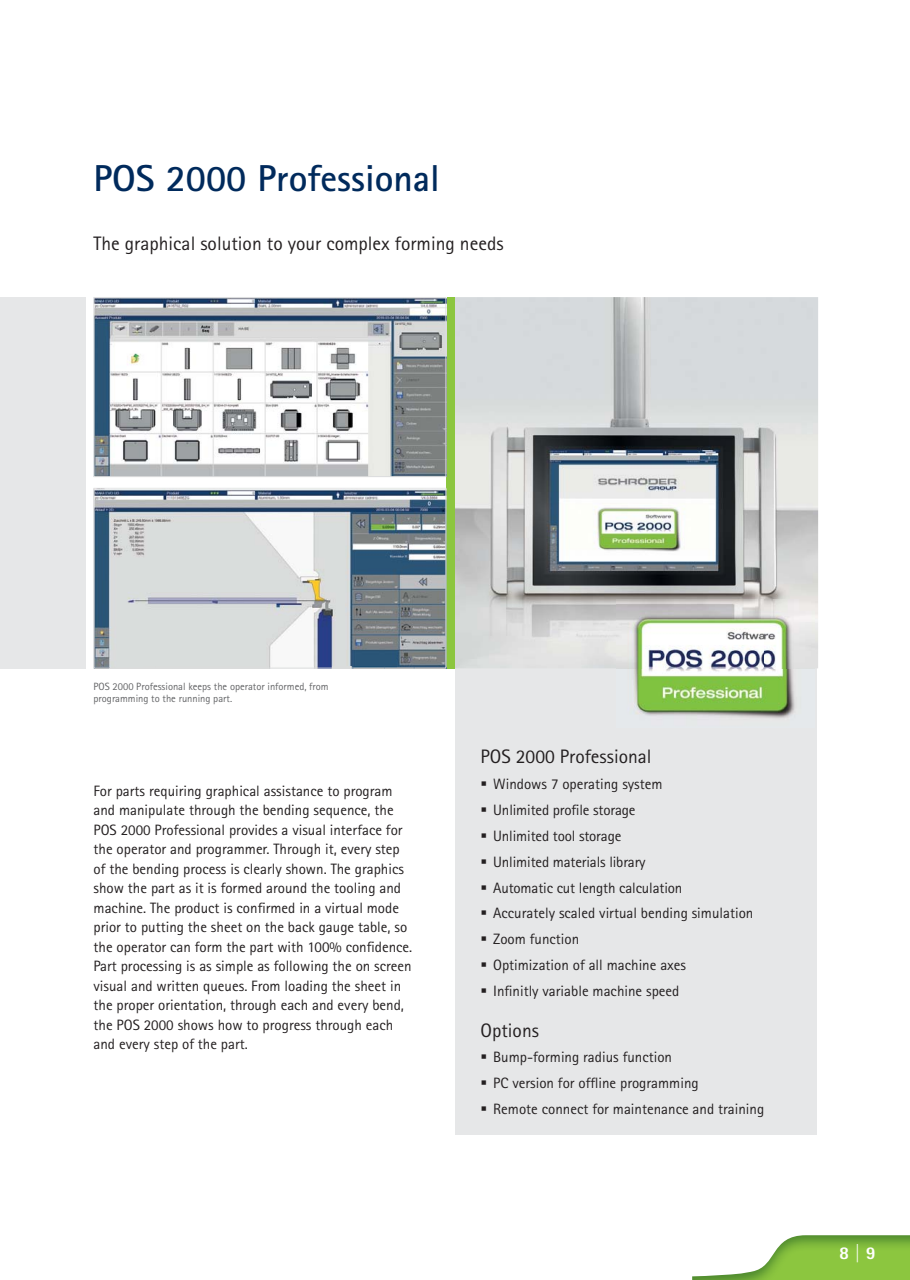
<style>
.page{position:relative;width:910px;height:1280px;background:#fff}
.page>*{position:absolute;margin:0;border:0;box-sizing:border-box;transform-origin:0 0}
.t1{font:700 37.5px "Agfa Rotis Sans Serif";color:#002a5c}
.t2{font:19.5px "Agfa Rotis Sans Serif";color:#231f20}
.t3{font:800 18px "Agfa Rotis Sans Serif";color:#fff}
.t4{font:15px/19.5px "Agfa Rotis Sans Serif";color:#231f20}
.t5{font:10.5px/12.6px "Agfa Rotis Sans Serif";color:#636466}
</style>
<div class="page">
<img style="left:692px;top:1235px;width:218px;height:45px">
<div style="left:455px;top:316px;width:361px;height:818px;background:#e6e7e8"></div>
<div style="left:0;top:297px;width:85px;height:371px;background:#e6e7e8"></div>
<div style="left:446px;top:297px;width:9px;height:371px;background:#8cc63f"></div>
<img style="left:455px;top:297px;width:363px;height:371px">
<img style="left:94px;top:491px;width:352px;height:178px">
<img style="left:96px;top:491px;width:48px;height:175px">
<img style="left:396px;top:491px;width:48px;height:175px">
<div style="left:94px;top:489px;width:352px;height:179px;border:1px solid #dcddde"></div>
<img style="left:96px;top:299px;width:348px;height:176px">
<div style="left:94px;top:297px;width:352px;height:180px;border:1px solid #dcddde"></div>
<img style="left:617px;top:600px;width:197px;height:118px">
<h1 class="t1" style="left:94px;top:164px;width:348px">POS 2000 Professional</h1>
<h2 class="t2" style="left:94px;top:236px;width:412px">The graphical solution to your complex forming needs</h2>
<p class="t5" style="left:94px;top:681px;width:237px">POS 2000 Professional keeps the operator informed, from programming to the running part.</p>
<p class="t4" style="left:94px;top:782px;width:320px">For parts requiring graphical assistance to program and manipulate through the bending sequence, the POS 2000 Professional provides a visual interface for the operator and programmer. Through it, every step of the bending process is clearly shown. The graphics show the part as it is formed around the tooling and machine. The product is confirmed in a virtual mode prior to putting the sheet on the back gauge table, so the operator can form the part with 100% confidence.<br>Part processing is as simple as following the on screen visual and written queues. From loading the sheet in the proper orientation, through each and every bend, the POS 2000 shows how to progress through each and every step of the part.</p>
<h2 class="t2" style="left:480px;top:749px;width:173px">POS 2000 Professional</h2>
<p class="t4" style="left:493px;top:772px;width:262px;line-height:26px">Windows 7 operating system<br>Unlimited profile storage<br>Unlimited tool storage<br>Unlimited materials library<br>Automatic cut length calculation<br>Accurately scaled virtual bending simulation<br>Zoom function<br>Optimization of all machine axes<br>Infinitly variable machine speed</p>
<h2 class="t2" style="left:480px;top:1023px;width:60px">Options</h2>
<p class="t4" style="left:493px;top:1046px;width:273px;line-height:25.8px">Bump-forming radius function<br>PC version for offline programming<br>Remote connect for maintenance and training</p>
<p class="t3" style="left:839px;top:1242px;width:38px">8 | 9</p>
</div>
